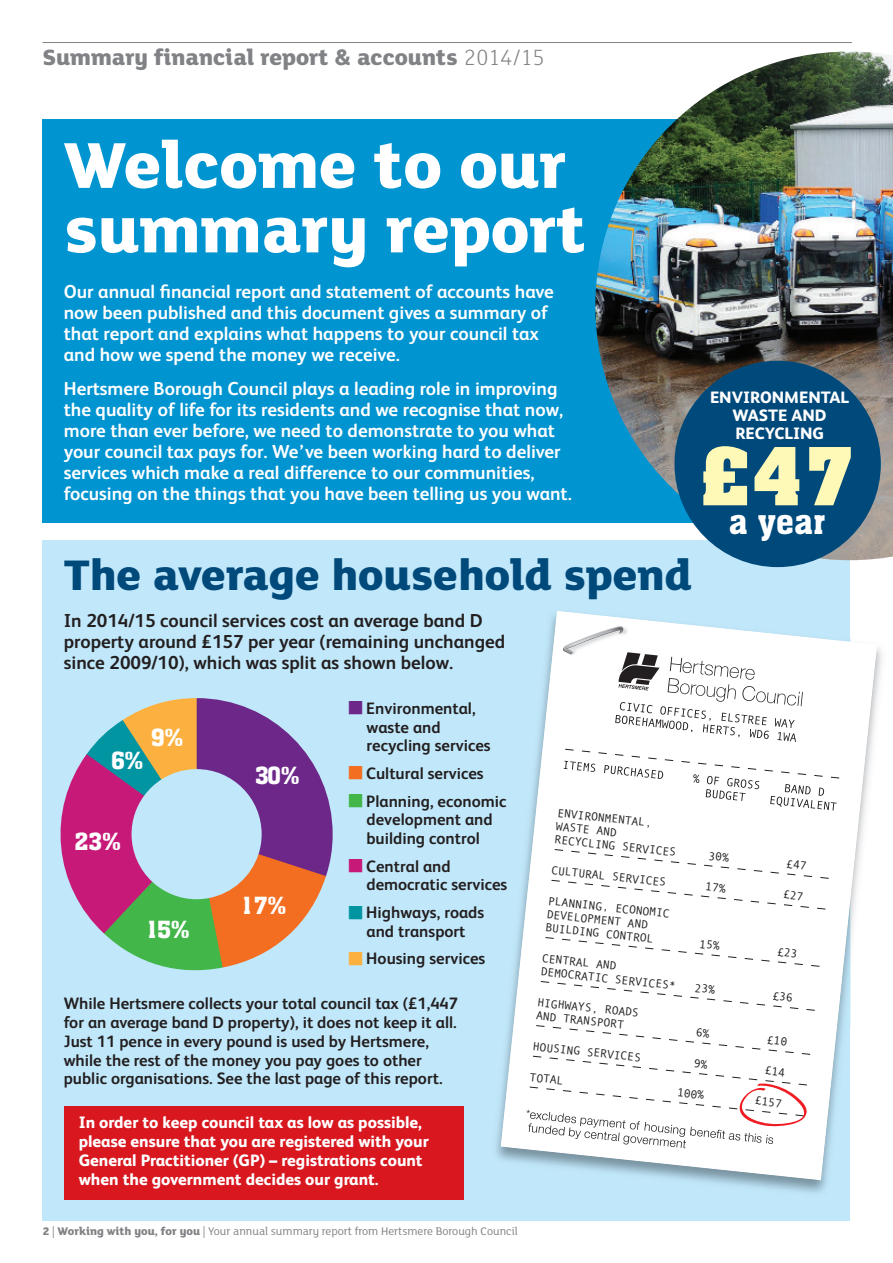
<style>
.page{position:relative;width:893px;height:1263px;background:#fff}
.page>*{position:absolute;margin:0;border:0;box-sizing:border-box;transform-origin:0 0}
.t1{font:700 78px "Aachen BT";color:#fff9b8}
.t2{font:800 70.5px/64.5px "Lola FS";color:#fff}
.t3{font:800 46.5px "Lola FS";color:#00497b}
.t4{font:34.5px "Aachen BT";color:#fff}
.t5{font:800 24px "Lola FS";color:#808285}
.t6{font:23.25px "Aachen BT";letter-spacing:-.05em;color:#fff}
.t7{font:700 18.75px/21px "FS Albert";color:#fff}
.t8{font:700 18.75px/21px "FS Albert";color:#231f20}
.t9{font:700 16.5px/18.8px "FS Albert";color:#231f20}
.t10{font:800 16.5px/18.8px "FS Albert";color:#fff}
.t11{font:12px "Lola FS";color:#808285}
.t12{font:11.7px/13.4px "Andale Mono";color:#231f20}
.s1{font-family:"Foundry Sterling Extra Bold OSF";font-weight:400;font-size:23.25px}
.s2{font-weight:300}
.s3{color:#6c2789}
.s4{color:#f36e21}
.s5{color:#42b649}
.s6{color:#c71a78}
.s7{color:#0095a1}
.s8{color:#fbb03f}
.s9{font-weight:800}
</style>
<div class="page">
<div style="left:43px;top:540px;width:807px;height:680px;background:#c1e8fa"></div>
<div style="left:64px;top:1106px;width:399px;height:93px;background:#d8171f"></div>
<hr style="left:43px;top:42px;width:809px;height:1px;background:#808285">
<div style="left:43px;top:119px;width:807px;height:404px;background:#0094d1"></div>
<svg style="left:501px;top:611px;width:376px;height:569px;fill:#fff"></svg>
<svg style="left:564px;top:748px;width:278px;height:62px;background:#f4f4f4"></svg>
<svg style="left:563px;top:626px;width:240px;height:116px;background:#eaebeb"></svg>
<img style="left:595px;top:52px;width:298px;height:508px">
<svg style="left:61px;top:698px;width:272px;height:273px"></svg>
<div style="left:674px;top:361px;width:207px;height:206px;background:#00497b;border-radius:50%"></div>
<div style="left:551px;top:849px;width:281px;height:61px;background:#fff"></div>
<div style="left:545px;top:936px;width:278px;height:31px;background:#fff"></div>
<div style="left:540px;top:980px;width:278px;height:31px;background:#fff"></div>
<svg style="left:526px;top:1025px;width:287px;height:123px;background:#f7f5f5"></svg>
<p class="t5" style="left:43px;top:50px;width:504px">Summary financial report <span class="s1">&amp;</span> accounts <span class="s2">2014/15</span></p>
<h2 class="t2" style="left:64px;top:141px;width:524px">Welcome to our summary report</h2>
<p class="t7" style="left:64px;top:283px;width:492px">Our annual financial report and statement of accounts have now been published and this document gives a summary of that report and explains what happens to your council tax and how we spend the money we receive.</p>
<p class="t7" style="left:64px;top:380px;width:509px">Hertsmere Borough Council plays a leading role in improving the quality of life for its residents and we recognise that now, more than ever before, we need to demonstrate to you what your council tax pays for. We’ve been working hard to deliver services which make a real difference to our communities, focusing on the things that you have been telling us you want.</p>
<h3 class="t3" style="left:64px;top:560px;width:629px">The average household spend</h3>
<p class="t8" style="left:64px;top:612px;width:443px">In 2014/15 council services cost an average band D property around £157 per year (remaining unchanged since 2009/10), which was split as shown below.</p>
<p class="t10" style="left:710px;top:390px;width:141px;line-height:18px;text-align:center">ENVIRONMENTAL<br>WASTE AND<br>RECYCLING</p>
<h1 class="t1" style="left:699px;top:433px;width:158px">£47</h1>
<h3 class="t4" style="left:729px;top:502px;width:98px">a year</h3>
<p class="t6" style="left:111px;top:745px;width:34px">6%</p>
<p class="t6" style="left:151px;top:723px;width:34px">9%</p>
<p class="t6" style="left:75px;top:827px;width:48px">23%</p>
<p class="t6" style="left:145px;top:914px;width:46px">15%</p>
<p class="t6" style="left:255px;top:761px;width:46px">30%</p>
<p class="t6" style="left:240px;top:891px;width:48px">17%</p>
<p class="t9" style="left:366px;top:701px;width:126px;text-indent:-18px"><span class="s3">■</span> Environmental, waste and recycling services</p>
<p class="t9" style="left:349px;top:766px;width:136px"><span class="s4">■</span> Cultural services</p>
<p class="t9" style="left:349px;top:793px;width:159px;text-align:center"><span class="s5">■</span> Planning, economic development and building control</p>
<p class="t9" style="left:366px;top:858px;width:142px;text-indent:-18px"><span class="s6">■</span> Central and democratic services</p>
<p class="t9" style="left:349px;top:905px;width:137px;text-align:center"><span class="s7">■</span> Highways, roads and transport</p>
<p class="t9" style="left:349px;top:951px;width:138px"><span class="s8">■</span> Housing services</p>
<p class="t9" style="left:64px;top:996px;width:396px">While Hertsmere collects your total council tax (£1,447 for an average band D property), it does not keep it all.<br>Just 11 pence in every pound is used by Hertsmere, while the rest of the money you pay goes to other public organisations. See the last page of this report.</p>
<p class="t10" style="left:79px;top:1115px;width:352px">In order to keep council tax as low as possible, please ensure that you are registered with your General Practitioner (GP) – registrations count when the government decides our grant.</p>
<p class="t12" style="left:558px;top:806px;width:124px;rotate:6deg">ENVIRONMENTAL,<br>WASTE AND<br>RECYCLING SERVICES</p>
<p class="t12" style="left:552px;top:863px;width:117px;rotate:6deg">CULTURAL SERVICES</p>
<p class="t12" style="left:548px;top:907px;width:103px;rotate:6deg">DEVELOPMENT AND</p>
<p class="t12" style="left:549px;top:894px;width:124px;rotate:6deg">PLANNING, ECONOMIC</p>
<p class="t12" style="left:546px;top:920px;width:110px;rotate:6deg">BUILDING CONTROL</p>
<p class="t12" style="left:543px;top:951px;width:137px;rotate:6deg">CENTRAL AND<br>DEMOCRATIC SERVICES*</p>
<p class="t12" style="left:537px;top:1008px;width:90px;rotate:6deg">AND TRANSPORT</p>
<p class="t12" style="left:538px;top:995px;width:103px;rotate:6deg">HIGHWAYS, ROADS</p>
<p class="t12" style="left:534px;top:1039px;width:110px;rotate:6deg">HOUSING SERVICES</p>
<p class="t12" style="left:530px;top:1070px;width:36px;rotate:6deg">TOTAL</p>
<p class="t12" style="left:678px;top:1085px;width:29px;rotate:6deg">100%</p>
<p class="t11" style="left:43px;top:1227px;width:477px"><span class="s9">2</span> | <span class="s9">Working with you, for you</span> | Your annual summary report from Hertsmere Borough Council</p>
<p class="t12" style="left:756px;top:1093px;width:29px;rotate:6deg">£157</p>
</div>
